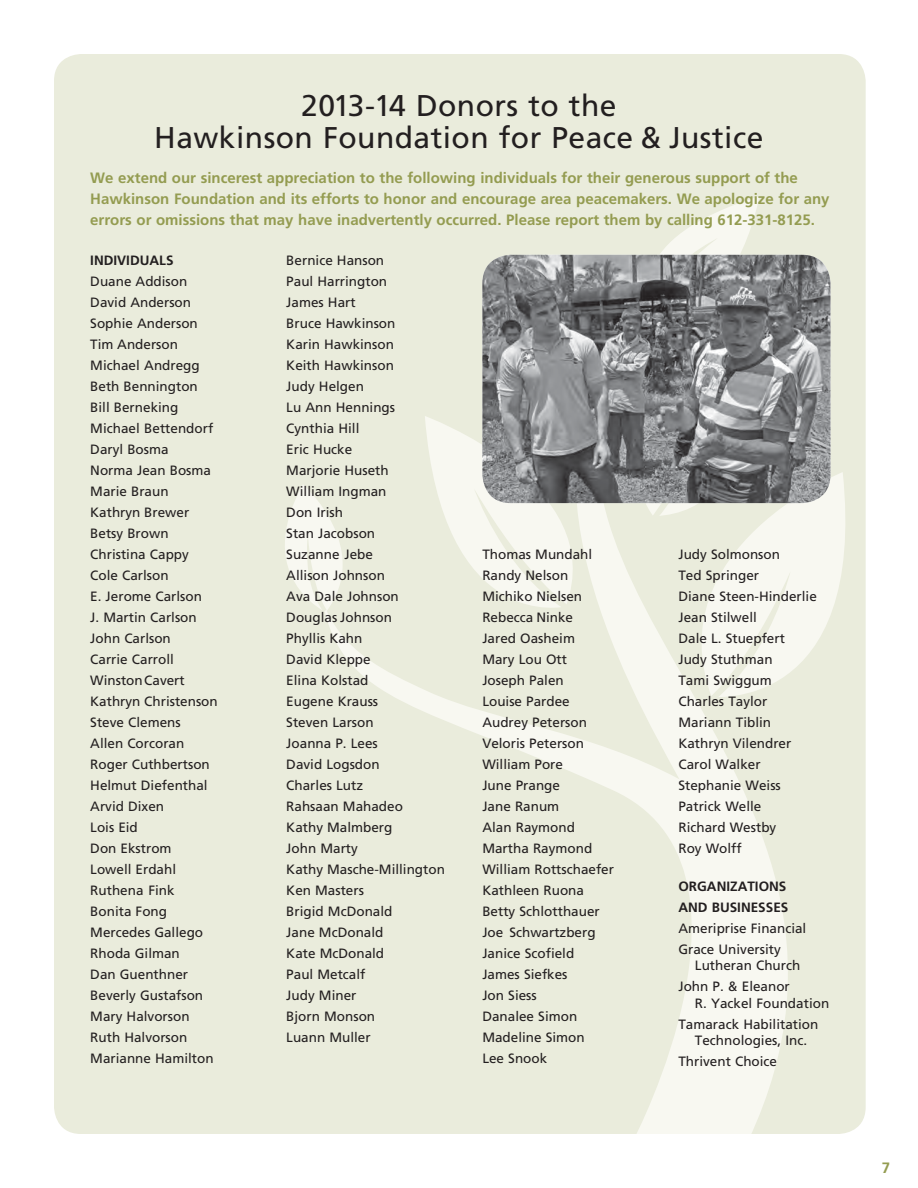
<style>
.page{position:relative;width:918px;height:1188px;background:#fff}
.page>*{position:absolute;margin:0;border:0;box-sizing:border-box;transform-origin:0 0}
.Headlines{font:30px/31.5px "Frutiger";letter-spacing:.015em;color:#231f20;text-align:center}
.Body_Text{font:700 15px/21px "Frutiger";color:#949c51}
.Body_Text-2{font:13.5px "Frutiger";color:#231f20}
.Body_Text-3{font:700 13.5px "Frutiger";color:#231f20}
</style>
<div class="page">
<div style="left:54px;top:54px;width:812px;height:1080px;background:#eaecdc;border-radius:27px"></div>
<svg style="left:325px;top:612px;width:519px;height:522px"></svg>
<svg style="left:657px;top:472px;width:188px;height:242px;fill:#f8f8f1"></svg>
<svg style="left:425px;top:416px;width:365px;height:285px"></svg>
<svg style="left:620px;top:197px;width:139px;height:58px"></svg>
<svg style="left:285px;top:485px;width:58px;height:127px"></svg>
<img style="left:482px;top:255px;width:349px;height:248px">
<p class="Headlines" style="left:154px;top:90px;width:611px">2013-14 Donors to the<br>Hawkinson Foundation for Peace &amp; Justice</p>
<p class="Body_Text" style="left:90px;top:168px;width:741px">We extend our sincerest appreciation to the following individuals for their generous support of the<br>Hawkinson Foundation and its efforts to honor and encourage area peacemakers. We apologize for any errors or omissions that may have inadvertently occurred. Please report them by calling 612-331-8125.</p>
<p class="Body_Text-3" style="left:90px;top:253px;width:85px">INDIVIDUALS</p>
<p class="Body_Text-2" style="left:90px;top:274px;width:99px">Duane Addison</p>
<p class="Body_Text-2" style="left:90px;top:295px;width:102px">David Anderson</p>
<p class="Body_Text-2" style="left:90px;top:316px;width:109px">Sophie Anderson</p>
<p class="Body_Text-2" style="left:90px;top:337px;width:89px">Tim Anderson</p>
<p class="Body_Text-2" style="left:90px;top:358px;width:111px">Michael Andregg</p>
<p class="Body_Text-2" style="left:90px;top:379px;width:109px">Beth Bennington</p>
<p class="Body_Text-2" style="left:90px;top:400px;width:90px">Bill Berneking</p>
<p class="Body_Text-2" style="left:90px;top:421px;width:125px">Michael Bettendorf</p>
<p class="Body_Text-2" style="left:90px;top:442px;width:80px">Daryl Bosma</p>
<p class="Body_Text-2" style="left:90px;top:463px;width:122px">Norma Jean Bosma</p>
<p class="Body_Text-2" style="left:90px;top:484px;width:80px">Marie Braun</p>
<p class="Body_Text-2" style="left:90px;top:505px;width:101px">Kathryn Brewer</p>
<p class="Body_Text-2" style="left:90px;top:526px;width:80px">Betsy Brown</p>
<p class="Body_Text-2" style="left:90px;top:547px;width:100px">Christina Cappy</p>
<p class="Body_Text-2" style="left:90px;top:568px;width:80px">Cole Carlson</p>
<p class="Body_Text-2" style="left:90px;top:589px;width:113px">E. Jerome Carlson</p>
<p class="Body_Text-2" style="left:90px;top:610px;width:108px">J. Martin Carlson</p>
<p class="Body_Text-2" style="left:90px;top:631px;width:82px">John Carlson</p>
<p class="Body_Text-2" style="left:90px;top:652px;width:85px">Carrie Carroll</p>
<p class="Body_Text-2" style="left:90px;top:673px;width:96px">WinstonCavert</p>
<p class="Body_Text-2" style="left:90px;top:694px;width:129px">Kathryn Christenson</p>
<p class="Body_Text-2" style="left:90px;top:715px;width:92px">Steve Clemens</p>
<p class="Body_Text-2" style="left:90px;top:736px;width:96px">Allen Corcoran</p>
<p class="Body_Text-2" style="left:90px;top:757px;width:121px">Roger Cuthbertson</p>
<p class="Body_Text-2" style="left:90px;top:778px;width:119px">Helmut Diefenthal</p>
<p class="Body_Text-2" style="left:90px;top:799px;width:75px">Arvid Dixen</p>
<p class="Body_Text-2" style="left:90px;top:820px;width:49px">Lois Eid</p>
<p class="Body_Text-2" style="left:90px;top:841px;width:83px">Don Ekstrom</p>
<p class="Body_Text-2" style="left:90px;top:862px;width:87px">Lowell Erdahl</p>
<p class="Body_Text-2" style="left:90px;top:883px;width:86px">Ruthena Fink</p>
<p class="Body_Text-2" style="left:90px;top:904px;width:78px">Bonita Fong</p>
<p class="Body_Text-2" style="left:90px;top:925px;width:114px">Mercedes Gallego</p>
<p class="Body_Text-2" style="left:90px;top:946px;width:91px">Rhoda Gilman</p>
<p class="Body_Text-2" style="left:90px;top:967px;width:99px">Dan Guenthner</p>
<p class="Body_Text-2" style="left:90px;top:988px;width:114px">Beverly Gustafson</p>
<p class="Body_Text-2" style="left:90px;top:1009px;width:101px">Mary Halvorson</p>
<p class="Body_Text-2" style="left:90px;top:1030px;width:99px">Ruth Halvorson</p>
<p class="Body_Text-2" style="left:90px;top:1051px;width:125px">Marianne Hamilton</p>
<p class="Body_Text-2" style="left:286px;top:253px;width:99px">Bernice Hanson</p>
<p class="Body_Text-2" style="left:286px;top:274px;width:102px">Paul Harrington</p>
<p class="Body_Text-2" style="left:286px;top:295px;width:71px">James Hart</p>
<p class="Body_Text-2" style="left:286px;top:316px;width:111px">Bruce Hawkinson</p>
<p class="Body_Text-2" style="left:286px;top:337px;width:109px">Karin Hawkinson</p>
<p class="Body_Text-2" style="left:286px;top:358px;width:109px">Keith Hawkinson</p>
<p class="Body_Text-2" style="left:286px;top:379px;width:79px">Judy Helgen</p>
<p class="Body_Text-2" style="left:286px;top:400px;width:110px">Lu Ann Hennings</p>
<p class="Body_Text-2" style="left:286px;top:421px;width:75px">Cynthia Hill</p>
<p class="Body_Text-2" style="left:286px;top:442px;width:68px">Eric Hucke</p>
<p class="Body_Text-2" style="left:286px;top:463px;width:104px">Marjorie Huseth</p>
<p class="Body_Text-2" style="left:286px;top:484px;width:102px">William Ingman</p>
<p class="Body_Text-2" style="left:286px;top:505px;width:58px">Don Irish</p>
<p class="Body_Text-2" style="left:286px;top:526px;width:90px">Stan Jacobson</p>
<p class="Body_Text-2" style="left:286px;top:547px;width:88px">Suzanne Jebe</p>
<p class="Body_Text-2" style="left:286px;top:568px;width:100px">Allison Johnson</p>
<p class="Body_Text-2" style="left:286px;top:589px;width:114px">Ava Dale Johnson</p>
<p class="Body_Text-2" style="left:286px;top:610px;width:107px">Douglas Johnson</p>
<p class="Body_Text-2" style="left:286px;top:631px;width:78px">Phyllis Kahn</p>
<p class="Body_Text-2" style="left:286px;top:652px;width:86px">David Kleppe</p>
<p class="Body_Text-2" style="left:286px;top:673px;width:84px">Elina Kolstad</p>
<p class="Body_Text-2" style="left:286px;top:694px;width:93px">Eugene Krauss</p>
<p class="Body_Text-2" style="left:286px;top:715px;width:89px">Steven Larson</p>
<p class="Body_Text-2" style="left:286px;top:736px;width:93px">Joanna P. Lees</p>
<p class="Body_Text-2" style="left:286px;top:757px;width:95px">David Logsdon</p>
<p class="Body_Text-2" style="left:286px;top:778px;width:78px">Charles Lutz</p>
<p class="Body_Text-2" style="left:286px;top:799px;width:118px">Rahsaan Mahadeo</p>
<p class="Body_Text-2" style="left:286px;top:820px;width:108px">Kathy Malmberg</p>
<p class="Body_Text-2" style="left:286px;top:841px;width:73px">John Marty</p>
<p class="Body_Text-2" style="left:286px;top:862px;width:160px">Kathy Masche-Millington</p>
<p class="Body_Text-2" style="left:286px;top:883px;width:79px">Ken Masters</p>
<p class="Body_Text-2" style="left:286px;top:904px;width:108px">Brigid McDonald</p>
<p class="Body_Text-2" style="left:286px;top:925px;width:99px">Jane McDonald</p>
<p class="Body_Text-2" style="left:286px;top:946px;width:99px">Kate McDonald</p>
<p class="Body_Text-2" style="left:286px;top:967px;width:81px">Paul Metcalf</p>
<p class="Body_Text-2" style="left:286px;top:988px;width:72px">Judy Miner</p>
<p class="Body_Text-2" style="left:286px;top:1009px;width:90px">Bjorn Monson</p>
<p class="Body_Text-2" style="left:286px;top:1030px;width:86px">Luann Muller</p>
<p class="Body_Text-2" style="left:482px;top:546px;width:111px">Thomas Mundahl</p>
<p class="Body_Text-2" style="left:482px;top:567px;width:87px">Randy Nelson</p>
<p class="Body_Text-2" style="left:482px;top:588px;width:101px">Michiko Nielsen</p>
<p class="Body_Text-2" style="left:482px;top:609px;width:92px">Rebecca Ninke</p>
<p class="Body_Text-2" style="left:482px;top:630px;width:94px">Jared Oasheim</p>
<p class="Body_Text-2" style="left:482px;top:651px;width:86px">Mary Lou Ott</p>
<p class="Body_Text-2" style="left:482px;top:672px;width:83px">Joseph Palen</p>
<p class="Body_Text-2" style="left:482px;top:693px;width:89px">Louise Pardee</p>
<p class="Body_Text-2" style="left:482px;top:714px;width:106px">Audrey Peterson</p>
<p class="Body_Text-2" style="left:482px;top:735px;width:103px">Veloris Peterson</p>
<p class="Body_Text-2" style="left:482px;top:756px;width:82px">William Pore</p>
<p class="Body_Text-2" style="left:482px;top:777px;width:79px">June Prange</p>
<p class="Body_Text-2" style="left:482px;top:798px;width:78px">Jane Ranum</p>
<p class="Body_Text-2" style="left:482px;top:819px;width:94px">Alan Raymond</p>
<p class="Body_Text-2" style="left:482px;top:840px;width:111px">Martha Raymond</p>
<p class="Body_Text-2" style="left:482px;top:861px;width:133px">William Rottschaefer</p>
<p class="Body_Text-2" style="left:482px;top:882px;width:103px">Kathleen Ruona</p>
<p class="Body_Text-2" style="left:482px;top:903px;width:119px">Betty Schlotthauer</p>
<p class="Body_Text-2" style="left:482px;top:924px;width:115px">Joe Schwartzberg</p>
<p class="Body_Text-2" style="left:482px;top:945px;width:93px">Janice Scofield</p>
<p class="Body_Text-2" style="left:482px;top:966px;width:87px">James Siefkes</p>
<p class="Body_Text-2" style="left:482px;top:987px;width:56px">Jon Siess</p>
<p class="Body_Text-2" style="left:482px;top:1008px;width:96px">Danalee Simon</p>
<p class="Body_Text-2" style="left:482px;top:1029px;width:104px">Madeline Simon</p>
<p class="Body_Text-2" style="left:482px;top:1050px;width:66px">Lee Snook</p>
<p class="Body_Text-2" style="left:678px;top:546px;width:103px">Judy Solmonson</p>
<p class="Body_Text-2" style="left:678px;top:567px;width:82px">Ted Springer</p>
<p class="Body_Text-2" style="left:678px;top:588px;width:140px">Diane Steen-Hinderlie</p>
<p class="Body_Text-2" style="left:678px;top:609px;width:80px">Jean Stilwell</p>
<p class="Body_Text-2" style="left:678px;top:630px;width:108px">Dale L. Stuepfert</p>
<p class="Body_Text-2" style="left:678px;top:651px;width:96px">Judy Stuthman</p>
<p class="Body_Text-2" style="left:678px;top:672px;width:95px">Tami Swiggum</p>
<p class="Body_Text-2" style="left:678px;top:693px;width:90px">Charles Taylor</p>
<p class="Body_Text-2" style="left:678px;top:714px;width:94px">Mariann Tiblin</p>
<p class="Body_Text-2" style="left:678px;top:735px;width:114px">Kathryn Vilendrer</p>
<p class="Body_Text-2" style="left:678px;top:756px;width:84px">Carol Walker</p>
<p class="Body_Text-2" style="left:678px;top:777px;width:104px">Stephanie Weiss</p>
<p class="Body_Text-2" style="left:678px;top:798px;width:84px">Patrick Welle</p>
<p class="Body_Text-2" style="left:678px;top:819px;width:99px">Richard Westby</p>
<p class="Body_Text-2" style="left:678px;top:840px;width:65px">Roy Wolff</p>
<p class="Body_Text-3" style="left:678px;top:878px;width:110px">ORGANIZATIONS</p>
<p class="Body_Text-3" style="left:678px;top:899px;width:111px">AND BUSINESSES</p>
<p class="Body_Text-2" style="left:678px;top:920px;width:129px">Ameriprise Financial</p>
<p class="Body_Text-2" style="left:678px;top:941px;width:104px">Grace University</p>
<p class="Body_Text-2" style="left:695px;top:957px;width:107px">Lutheran Church</p>
<p class="Body_Text-2" style="left:678px;top:978px;width:113px">John P. &amp; Eleanor</p>
<p class="Body_Text-2" style="left:695px;top:995px;width:136px">R. Yackel Foundation</p>
<p class="Body_Text-2" style="left:678px;top:1016px;width:141px">Tamarack Habilitation</p>
<p class="Body_Text-2" style="left:695px;top:1032px;width:114px">Technologies, Inc.</p>
<p class="Body_Text-2" style="left:678px;top:1053px;width:100px">Thrivent Choice</p>
<p class="Body_Text" style="left:882px;top:1157px;width:10px">7</p>
</div>
